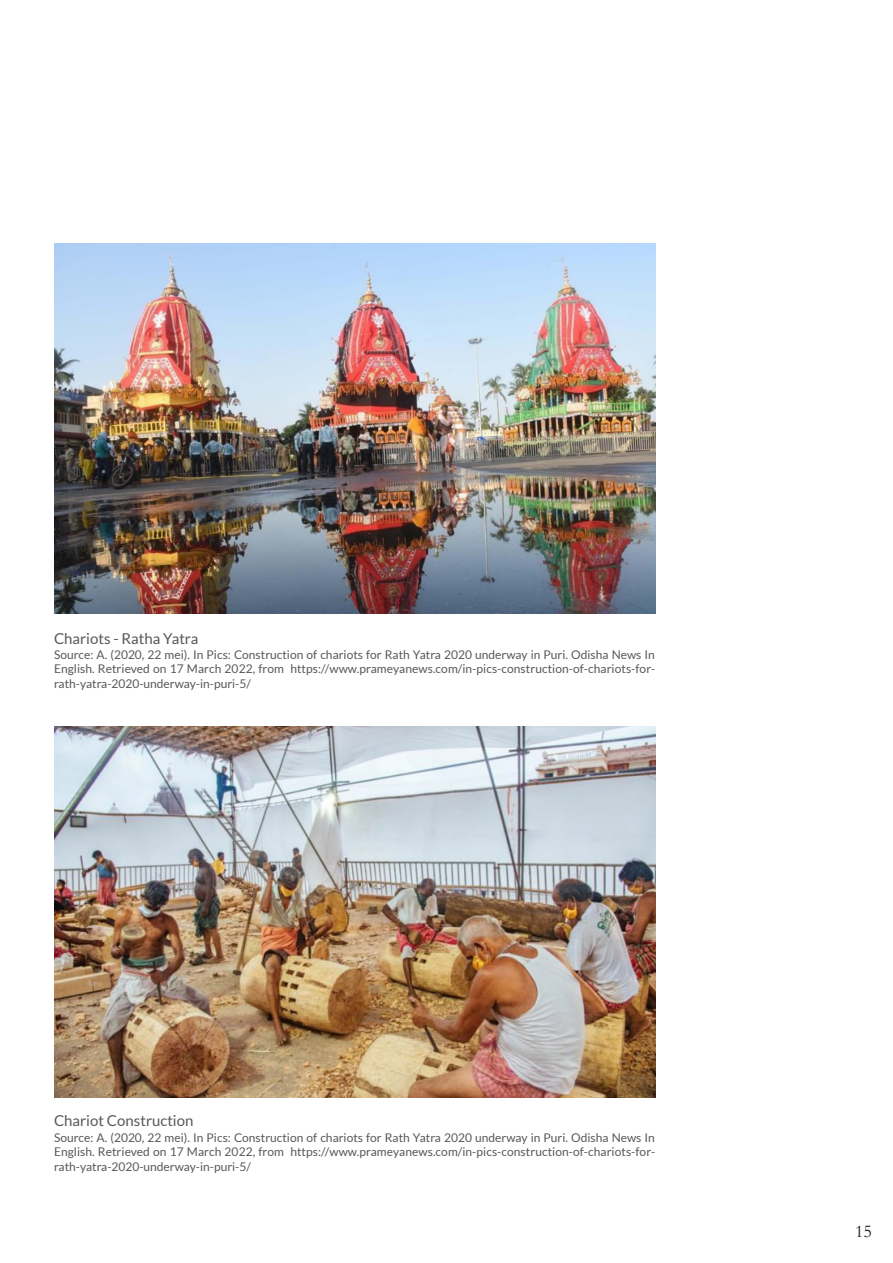
<style>
.page{position:relative;width:893px;height:1263px;background:#fff}
.page>*{position:absolute;margin:0;border:0;box-sizing:border-box;transform-origin:0 0}
.t1{font:18px "Garamond";color:#231f20}
.t2{font:15px "Lato";color:#57585a}
.t3{font:12px/14.4px "Lato";color:#57585a;text-align:justify}
</style>
<div class="page">
<img style="left:54px;top:244px;width:601px;height:370px">
<img style="left:54px;top:726px;width:601px;height:372px">
<p class="t2" style="left:54px;top:630px;width:146px">Chariots - Ratha Yatra</p>
<p class="t3" style="left:54px;top:647px;width:603px">Source: A. (2020, 22 mei). In Pics: Construction of chariots for Rath Yatra 2020 underway in Puri. Odisha News In English. Retrieved on 17 March 2022, from https://www.prameyanews.com/in-pics-construction-of-chariots-for&shy;rath-yatra-2020-underway-in-puri-5/</p>
<p class="t2" style="left:54px;top:1112px;width:141px">Chariot Construction</p>
<p class="t3" style="left:54px;top:1130px;width:603px">Source: A. (2020, 22 mei). In Pics: Construction of chariots for Rath Yatra 2020 underway in Puri. Odisha News In English. Retrieved on 17 March 2022, from https://www.prameyanews.com/in-pics-construction-of-chariots-for&shy;rath-yatra-2020-underway-in-puri-5/</p>
<h1 class="t1" style="left:855px;top:1219px;width:18px">15</h1>
</div>
